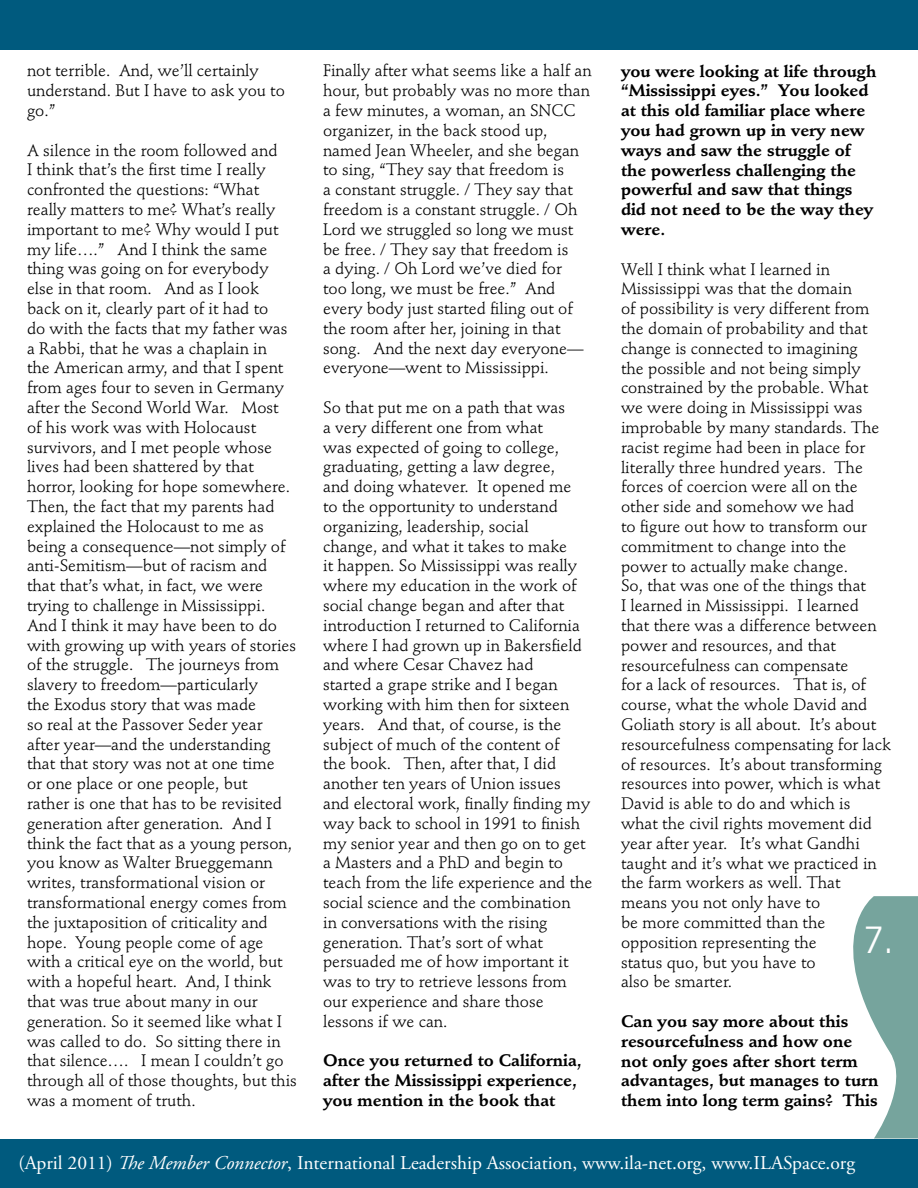
<style>
.page{position:relative;width:918px;height:1188px;background:#fff}
.page>*{position:absolute;margin:0;border:0;box-sizing:border-box;transform-origin:0 0}
.t1{font:36px "Avant Garde";color:#fff}
.t2{font:19.5px "Adobe Garamond Pro";color:#fff}
.t3{font:16.5px/19.8px "Stempel Schneidler";color:#000}
.t4{font:700 16.5px/19.8px "Stempel Schneidler";color:#000}
.s1{font-style:italic}
</style>
<div class="page">
<div style="left:0;top:0;width:918px;height:50px;background:#005a7e"></div>
<div style="left:0;top:1140px;width:918px;height:48px;background:#005a7e"></div>
<svg style="left:853px;top:896px;width:65px;height:242px"></svg>
<p class="t3" style="left:27px;top:61px;width:259px">not terrible. And, we’ll certainly understand. But I have to ask you to go.”</p>
<p class="t3" style="left:27px;top:140px;width:272px">A silence in the room followed and<br>I think that’s the first time I really confronted the questions: “What really matters to me? What’s really important to me? Why would I put my life….” And I think the same thing was going on for everybody else in that room. And as I look<br>back on it, clearly part of it had to<br>do with the facts that my father was a Rabbi, that he was a chaplain in<br>the American army, and that I spent from ages four to seven in Germany after the Second World War. Most of his work was with Holocaust survivors, and I met people whose lives had been shattered by that horror, looking for hope somewhere.<br>Then, the fact that my parents had explained the Holocaust to me as being a consequence—not simply of anti-Semitism—but of racism and that that’s what, in fact, we were trying to challenge in Mississippi.<br>And I think it may have been to do with growing up with years of stories of the struggle. The journeys from slavery to freedom—particularly<br>the Exodus story that was made<br>so real at the Passover Seder year after year—and the understanding that that story was not at one time<br>or one place or one people, but<br>rather is one that has to be revisited generation after generation. And I think the fact that as a young person, you know as Walter Brueggemann writes, transformational vision or transformational energy comes from the juxtaposition of criticality and hope. Young people come of age with a critical eye on the world, but with a hopeful heart. And, I think that was true about many in our generation. So it seemed like what I was called to do. So sitting there in that silence…. I mean I couldn’t go through all of those thoughts, but this was a moment of truth.</p>
<p class="t3" style="left:323px;top:61px;width:270px">Finally after what seems like a half an hour, but probably was no more than a few minutes, a woman, an SNCC organizer, in the back stood up, named Jean Wheeler, and she began to sing, “They say that freedom is<br>a constant struggle. / They say that freedom is a constant struggle. / Oh Lord we struggled so long we must be free. / They say that freedom is<br>a dying. / Oh Lord we’ve died for<br>too long, we must be free.” And every body just started filing out of the room after her, joining in that song. And the next day everyone— everyone—went to Mississippi.</p>
<p class="t3" style="left:323px;top:398px;width:271px">So that put me on a path that was<br>a very different one from what<br>was expected of going to college, graduating, getting a law degree,<br>and doing whatever. It opened me<br>to the opportunity to understand organizing, leadership, social<br>change, and what it takes to make<br>it happen. So Mississippi was really where my education in the work of social change began and after that introduction I returned to California where I had grown up in Bakersfield and where Cesar Chavez had<br>started a grape strike and I began working with him then for sixteen years. And that, of course, is the subject of much of the content of<br>the book. Then, after that, I did another ten years of Union issues<br>and electoral work, finally finding my way back to school in 1991 to finish my senior year and then go on to get a Masters and a PhD and begin to teach from the life experience and the social science and the combination<br>in conversations with the rising generation. That’s sort of what persuaded me of how important it was to try to retrieve lessons from our experience and share those lessons if we can.</p>
<p class="t4" style="left:323px;top:1051px;width:260px">Once you returned to California, after the Mississippi experience, you mention in the book that</p>
<p class="t4" style="left:621px;top:61px;width:257px">you were looking at life through “Mississippi eyes.” You looked at this old familiar place where you had grown up in very new ways and saw the struggle of the powerless challenging the powerful and saw that things did not need to be the way they were.</p>
<p class="t3" style="left:621px;top:259px;width:272px">Well I think what I learned in<br>Mississippi was that the domain<br>of possibility is very different from the domain of probability and that change is connected to imagining<br>the possible and not being simply constrained by the probable. What we were doing in Mississippi was improbable by many standards. The racist regime had been in place for literally three hundred years. The forces of coercion were all on the other side and somehow we had<br>to figure out how to transform our commitment to change into the power to actually make change.<br>So, that was one of the things that<br>I learned in Mississippi. I learned that there was a difference between power and resources, and that resourcefulness can compensate<br>for a lack of resources. That is, of course, what the whole David and<br>Goliath story is all about. It’s about resourcefulness compensating for lack of resources. It’s about transforming resources into power, which is what<br>David is able to do and which is what the civil rights movement did year after year. It’s what Gandhi taught and it’s what we practiced in the farm workers as well. That<br>means you not only have to<br>be more committed than the opposition representing the<br>status quo, but you have to<br>also be smarter.</p>
<p class="t4" style="left:621px;top:1011px;width:259px">Can you say more about this resourcefulness and how one not only goes after short term advantages, but manages to turn them into long term gains? This</p>
<h1 class="t1" style="left:864px;top:919px;width:31px">7.</h1>
<p class="t2" style="left:18px;top:1151px;width:838px">(April 2011) <span class="s1">The Member Connector</span>, International Leadership Association, www.ila-net.org, www.ILASpace.org</p>
</div>
